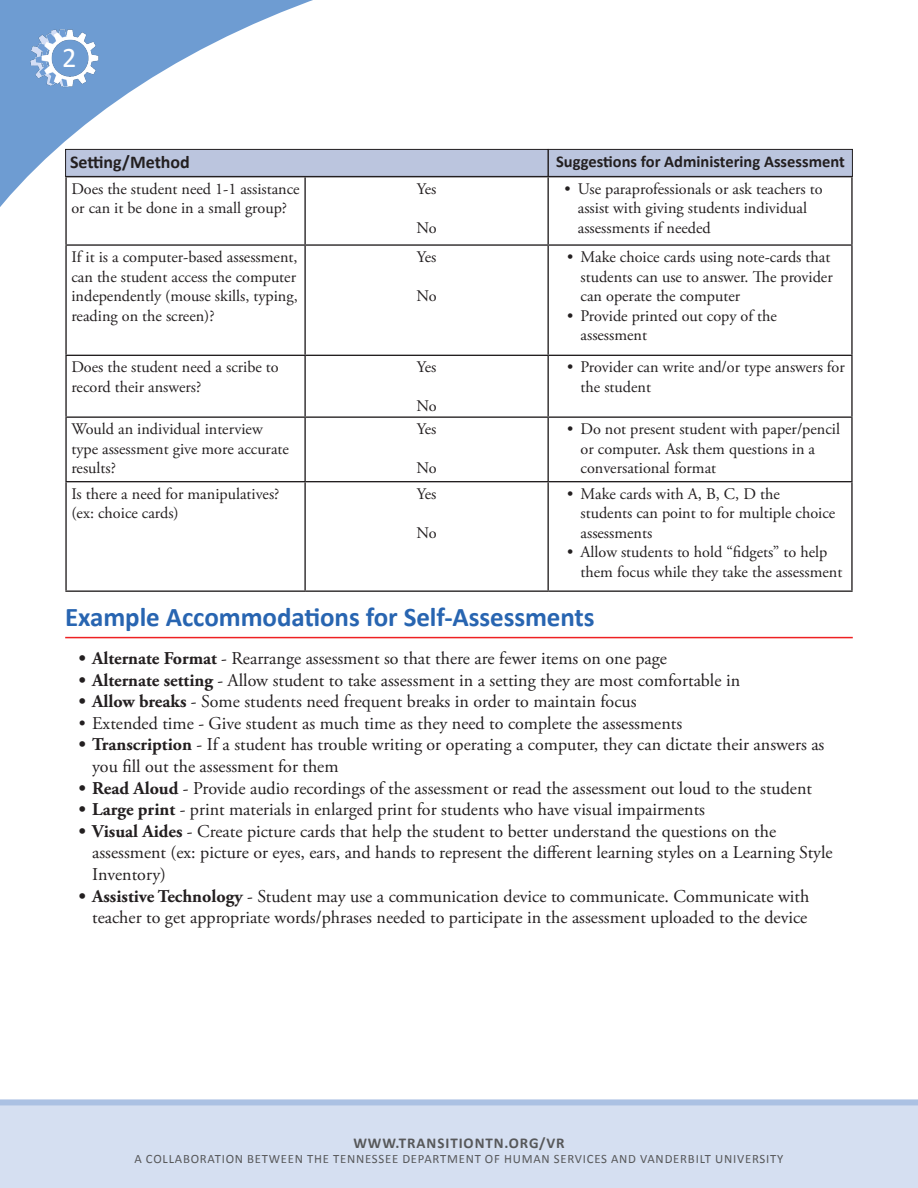
<style>
.page{position:relative;width:918px;height:1188px;background:#fff}
.page>*{position:absolute;margin:0;border:0;box-sizing:border-box;transform-origin:0 0}
.t1{font:28.5px "Calibri";color:#fff}
.Underline_Header{font:700 27px "Calibri";letter-spacing:-.005em;color:#2865b1}
.t2{font:18px/21.6px "Adobe Garamond Pro";color:#231f20}
.t3{font:700 18px "Calibri";color:#231f20}
.t4{font:700 16.5px "Calibri";color:#231f20}
.t5{font:16.2px/19.5px "Adobe Garamond Pro";color:#231f20}
.t6{font:700 15px "Calibri";letter-spacing:.06em;color:#57585a}
.t7{font:12.75px "Calibri";letter-spacing:.06em;color:#57585a}
.s1{font-weight:700}
</style>
<div class="page">
<div style="left:0;top:1099px;width:918px;height:89px;background:#d5dff1"></div>
<svg style="left:0;top:0;width:353px;height:207px"></svg>
<img style="left:17px;top:25px;width:87px;height:65px">
<div style="left:548px;top:149px;width:304px;height:27px;background:#bbc5de"></div>
<div style="left:548px;top:149px;width:305px;height:28px;border:1px solid #231f20"></div>
<div style="left:66px;top:149px;width:482px;height:27px;background:#bbc5de"></div>
<div style="left:65px;top:149px;width:483px;height:28px;border:1px solid #231f20"></div>
<hr style="left:65px;top:176px;width:240px;height:1px;background:#231f20">
<hr style="left:65px;top:177px;width:2px;height:67px;background:#231f20">
<hr style="left:305px;top:176px;width:243px;height:1px;background:#231f20">
<hr style="left:304px;top:177px;width:2px;height:67px;background:#231f20">
<hr style="left:548px;top:176px;width:305px;height:1px;background:#231f20">
<hr style="left:547px;top:177px;width:2px;height:67px;background:#231f20">
<hr style="left:851px;top:177px;width:2px;height:67px;background:#231f20">
<hr style="left:65px;top:244px;width:240px;height:2px;background:#231f20">
<hr style="left:65px;top:246px;width:2px;height:109px;background:#231f20">
<hr style="left:305px;top:244px;width:243px;height:2px;background:#231f20">
<hr style="left:304px;top:246px;width:2px;height:109px;background:#231f20">
<hr style="left:548px;top:244px;width:305px;height:2px;background:#231f20">
<hr style="left:547px;top:246px;width:2px;height:109px;background:#231f20">
<hr style="left:851px;top:246px;width:2px;height:109px;background:#231f20">
<hr style="left:65px;top:355px;width:240px;height:1px;background:#231f20">
<hr style="left:65px;top:356px;width:2px;height:60px;background:#231f20">
<hr style="left:305px;top:355px;width:243px;height:1px;background:#231f20">
<hr style="left:304px;top:356px;width:2px;height:60px;background:#231f20">
<hr style="left:548px;top:355px;width:305px;height:1px;background:#231f20">
<hr style="left:547px;top:356px;width:2px;height:60px;background:#231f20">
<hr style="left:851px;top:356px;width:2px;height:60px;background:#231f20">
<hr style="left:65px;top:416px;width:240px;height:2px;background:#231f20">
<hr style="left:65px;top:418px;width:2px;height:63px;background:#231f20">
<hr style="left:305px;top:416px;width:243px;height:2px;background:#231f20">
<hr style="left:304px;top:418px;width:2px;height:63px;background:#231f20">
<hr style="left:548px;top:416px;width:305px;height:2px;background:#231f20">
<hr style="left:547px;top:418px;width:2px;height:63px;background:#231f20">
<hr style="left:851px;top:418px;width:2px;height:63px;background:#231f20">
<hr style="left:65px;top:481px;width:240px;height:1px;background:#231f20">
<hr style="left:65px;top:482px;width:2px;height:108px;background:#231f20">
<hr style="left:305px;top:481px;width:243px;height:1px;background:#231f20">
<hr style="left:304px;top:482px;width:2px;height:108px;background:#231f20">
<hr style="left:548px;top:481px;width:305px;height:1px;background:#231f20">
<hr style="left:547px;top:482px;width:2px;height:108px;background:#231f20">
<hr style="left:851px;top:482px;width:2px;height:108px;background:#231f20">
<hr style="left:65px;top:590px;width:240px;height:2px;background:#231f20">
<hr style="left:305px;top:590px;width:243px;height:2px;background:#231f20">
<hr style="left:548px;top:590px;width:305px;height:2px;background:#231f20">
<hr style="left:65px;top:637px;width:788px;height:1px;background:#ee2123">
<h1 class="t1" style="left:62px;top:38px;width:16px">2</h1>
<h3 class="t3" style="left:70px;top:149px;width:121px">Setting/Method</h3>
<h3 class="t4" style="left:556px;top:150px;width:290px">Suggestions for Administering Assessment</h3>
<h3 class="t5" style="left:71px;top:180px;width:230px">Does the student need 1-1 assistance or can it be done in a small group?</h3>
<h3 class="t5" style="left:417px;top:180px;width:21px">Yes</h3>
<h3 class="t5" style="left:417px;top:218px;width:22px">No</h3>
<h3 class="t5" style="left:578px;top:180px;width:246px;text-indent:-14px">• Use paraprofessionals or ask teachers to assist with giving students individual assessments if needed</h3>
<h3 class="t5" style="left:71px;top:248px;width:228px;text-align:justify">If it is a computer-based assessment, can the student access the computer independently (mouse skills, typing, reading on the screen)?</h3>
<h3 class="t5" style="left:417px;top:248px;width:21px">Yes</h3>
<h3 class="t5" style="left:417px;top:287px;width:22px">No</h3>
<h3 class="t5" style="left:71px;top:358px;width:209px">Does the student need a scribe to record their answers?</h3>
<h3 class="t5" style="left:417px;top:358px;width:21px">Yes</h3>
<h3 class="t5" style="left:417px;top:397px;width:22px">No</h3>
<h3 class="t5" style="left:71px;top:420px;width:219px">Would an individual interview type assessment give more accurate results?</h3>
<h3 class="t5" style="left:417px;top:420px;width:21px">Yes</h3>
<h3 class="t5" style="left:417px;top:459px;width:22px">No</h3>
<h3 class="t5" style="left:581px;top:248px;width:254px;text-indent:-14px">• Make choice cards using note-cards that students can use to answer. The provider can operate the computer</h3>
<h3 class="t5" style="left:581px;top:306px;width:198px;text-indent:-14px">• Provide printed out copy of the assessment</h3>
<h3 class="t5" style="left:581px;top:358px;width:266px;text-indent:-14px">• Provider can write and/or type answers for the student</h3>
<h3 class="t5" style="left:581px;top:420px;width:261px;text-indent:-14px">• Do not present student with paper/pencil or computer. Ask them questions in a conversational format</h3>
<h3 class="t5" style="left:581px;top:485px;width:256px;text-indent:-14px">• Make cards with A, B, C, D the students can point to for multiple choice assessments</h3>
<h3 class="t5" style="left:581px;top:543px;width:263px;text-indent:-14px">• Allow students to hold “fidgets” to help them focus while they take the assessment</h3>
<p class="Underline_Header" style="left:65px;top:598px;width:531px">Example Accommodations for Self-Assessments</p>
<h3 class="t2" style="left:79px;top:648px;width:590px"><span class="s1">• Alternate Format</span> - Rearrange assessment so that there are fewer items on one page</h3>
<h3 class="t2" style="left:79px;top:670px;width:663px"><span class="s1">• Alternate setting</span> - Allow student to take assessment in a setting they are most comfortable in</h3>
<h3 class="t2" style="left:79px;top:691px;width:559px"><span class="s1">• Allow breaks</span> - Some students need frequent breaks in order to maintain focus</h3>
<h3 class="t2" style="left:79px;top:713px;width:605px">• Extended time - Give student as much time as they need to complete the assessments</h3>
<h3 class="t2" style="left:92px;top:734px;width:734px;text-indent:-14px"><span class="s1">• Transcription</span> - If a student has trouble writing or operating a computer, they can dictate their answers as you fill out the assessment for them</h3>
<h3 class="t2" style="left:79px;top:778px;width:735px"><span class="s1">• Read Aloud</span> - Provide audio recordings of the assessment or read the assessment out loud to the student</h3>
<h3 class="t2" style="left:79px;top:799px;width:628px"><span class="s1">• Large print</span> - print materials in enlarged print for students who have visual impairments</h3>
<h3 class="t2" style="left:92px;top:821px;width:742px;text-indent:-14px"><span class="s1">• Visual Aides</span> - Create picture cards that help the student to better understand the questions on the assessment (ex: picture or eyes, ears, and hands to represent the different learning styles on a Learning Style<br>Inventory)</h3>
<h3 class="t2" style="left:79px;top:886px;width:732px;text-align:right"><span class="s1">• Assistive Technology</span> - Student may use a communication device to communicate. Communicate with teacher to get appropriate words/phrases needed to participate in the assessment uploaded to the device</h3>
<h3 class="t5" style="left:71px;top:485px;width:210px">Is there a need for manipulatives? (ex: choice cards)</h3>
<h3 class="t5" style="left:417px;top:485px;width:21px">Yes</h3>
<h3 class="t5" style="left:417px;top:523px;width:22px">No</h3>
<p class="t6" style="left:353px;top:1133px;width:213px">WWW.TRANSITIONTN.ORG/VR</p>
<p class="t7" style="left:135px;top:1150px;width:650px">A COLLABORATION BETWEEN THE TENNESSEE DEPARTMENT OF HUMAN SERVICES AND VANDERBILT UNIVERSITY</p>
</div>
